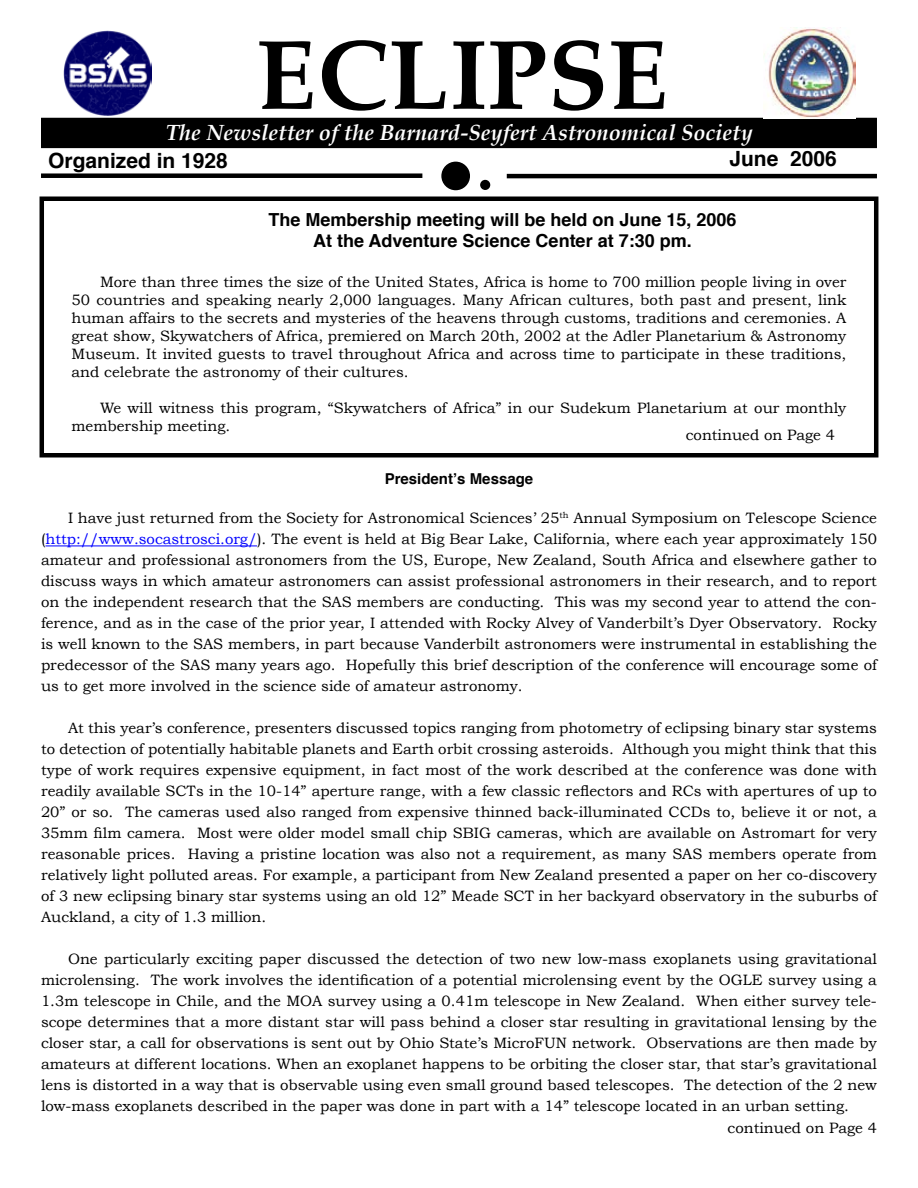
<style>
.page{position:relative;width:918px;height:1188px;background:#fff}
.page>*{position:absolute;margin:0;border:0;box-sizing:border-box;transform-origin:0 0}
.t1{font:700 99px "Palatino";color:#000}
.t2{font:italic 700 21.9px "Palatino";color:#fff}
.t3{font:700 21px "Helvetica";color:#000}
.t4{font:700 18px/21.6px "Helvetica";color:#000;text-align:center}
.t5{font:15px/21px "Bookman Old Style";color:#000;text-align:justify}
.t6{font:700 15px "Helvetica";color:#000}
.s1{color:#00f}
</style>
<div class="page">
<div style="left:42px;top:118px;width:834px;height:29px;background:#000"></div>
<div style="left:41px;top:118px;width:836px;height:30px;border:2px solid #000"></div>
<div style="left:442px;top:162px;width:27px;height:28px;background:#000;border-radius:50%"></div>
<div style="left:441px;top:162px;width:29px;height:28px;border:2px solid #000;border-radius:50%"></div>
<div style="left:481px;top:181px;width:9px;height:8px;background:#000;border-radius:50%"></div>
<div style="left:480px;top:180px;width:10px;height:10px;border:2px solid #000;border-radius:50%"></div>
<div style="left:41px;top:173px;width:381px;height:5px;background:#000"></div>
<hr style="left:507px;top:174px;width:370px;height:4px;background:#000">
<img style="left:764px;top:28px;width:92px;height:90px">
<img style="left:63px;top:31px;width:89px;height:85px">
<hr style="left:46px;top:545px;width:211px;height:1px;background:#00f">
<div style="left:40px;top:196px;width:838px;height:262px;border:4px solid #000"></div>
<h1 class="t1" style="left:256px;top:14px;width:414px">ECLIPSE</h1>
<h2 class="t2" style="left:166px;top:119px;width:589px">The Newsletter of the Barnard-Seyfert Astronomical Society</h2>
<h3 class="t3" style="left:48px;top:142px;width:181px">Organized in 1928</h3>
<h3 class="t3" style="left:729px;top:139px;width:109px">June 2006</h3>
<p class="t4" style="left:268px;top:208px;width:470px">The Membership meeting will be held on June 15, 2006<br>At the Adventure Science Center at 7:30 pm.</p>
<p class="t5" style="left:72px;top:273px;width:776px;line-height:18px;text-indent:28px">More than three times the size of the United States, Africa is home to 700 million people living in over 50 countries and speaking nearly 2,000 languages. Many African cultures, both past and present, link human affairs to the secrets and mysteries of the heavens through customs, traditions and ceremonies. A great show, Skywatchers of Africa, premiered on March 20th, 2002 at the Adler Planetarium &amp; Astronomy Museum. It invited guests to travel throughout Africa and across time to participate in these traditions, and celebrate the astronomy of their cultures.</p>
<p class="t5" style="left:72px;top:399px;width:776px;line-height:18px;text-indent:28px">We will witness this program, “Skywatchers of Africa” in our Sudekum Planetarium at our monthly membership meeting.</p>
<p class="t5" style="left:686px;top:424px;width:151px">continued on Page 4</p>
<p class="t6" style="left:385px;top:465px;width:150px">President’s Message</p>
<p class="t5" style="left:41px;top:507px;width:837px;text-indent:27px">I have just returned from the Society for Astronomical Sciences’ 25<sup>th</sup> Annual Symposium on Telescope Science (<span class="s1">http://www.socastrosci.org/</span>). The event is held at Big Bear Lake, California, where each year approximately 150 amateur and professional astronomers from the US, Europe, New Zealand, South Africa and elsewhere gather to discuss ways in which amateur astronomers can assist professional astronomers in their research, and to report on the independent research that the SAS members are conducting. This was my second year to attend the con&shy;ference, and as in the case of the prior year, I attended with Rocky Alvey of Vanderbilt’s Dyer Observatory. Rocky is well known to the SAS members, in part because Vanderbilt astronomers were instrumental in establishing the predecessor of the SAS many years ago. Hopefully this brief description of the conference will encourage some of us to get more involved in the science side of amateur astronomy.</p>
<p class="t5" style="left:41px;top:717px;width:837px;text-indent:27px">At this year’s conference, presenters discussed topics ranging from photometry of eclipsing binary star systems to detection of potentially habitable planets and Earth orbit crossing asteroids. Although you might think that this type of work requires expensive equipment, in fact most of the work described at the conference was done with readily available SCTs in the 10-14” aperture range, with a few classic reflectors and RCs with apertures of up to 20” or so. The cameras used also ranged from expensive thinned back-illuminated CCDs to, believe it or not, a 35mm film camera. Most were older model small chip SBIG cameras, which are available on Astromart for very reasonable prices. Having a pristine location was also not a requirement, as many SAS members operate from relatively light polluted areas. For example, a participant from New Zealand presented a paper on her co-discovery of 3 new eclipsing binary star systems using an old 12” Meade SCT in her backyard observatory in the suburbs of Auckland, a city of 1.3 million.</p>
<p class="t5" style="left:68px;top:948px;width:810px">One particularly exciting paper discussed the detection of two new low-mass exoplanets using gravitational</p>
<p class="t5" style="left:41px;top:969px;width:837px">microlensing. The work involves the identification of a potential microlensing event by the OGLE survey using a</p>
<p class="t5" style="left:41px;top:990px;width:837px">1.3m telescope in Chile, and the MOA survey using a 0.41m telescope in New Zealand. When either survey tele-</p>
<p class="t5" style="left:41px;top:1011px;width:837px">scope determines that a more distant star will pass behind a closer star resulting in gravitational lensing by the</p>
<p class="t5" style="left:41px;top:1032px;width:837px">closer star, a call for observations is sent out by Ohio State’s MicroFUN network. Observations are then made by</p>
<p class="t5" style="left:41px;top:1053px;width:837px">amateurs at different locations. When an exoplanet happens to be orbiting the closer star, that star’s gravitational</p>
<p class="t5" style="left:41px;top:1074px;width:837px">lens is distorted in a way that is observable using even small ground based telescopes. The detection of the 2 new</p>
<p class="t5" style="left:41px;top:1095px;width:809px">low-mass exoplanets described in the paper was done in part with a 14” telescope located in an urban setting.</p>
<p class="t5" style="left:728px;top:1118px;width:151px">continued on Page 4</p>
</div>
